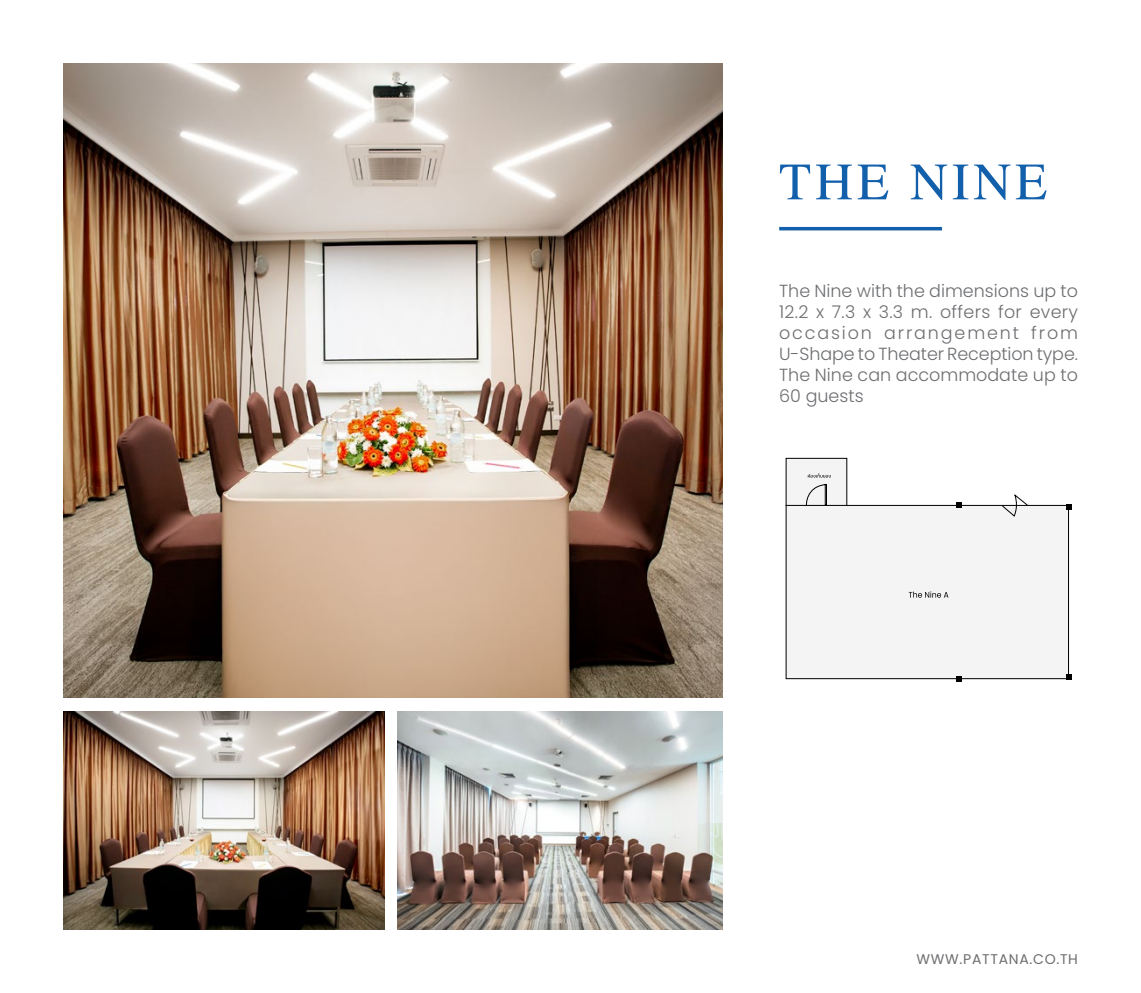
<style>
.page{position:relative;width:1141px;height:993px;background:#fff}
.page>*{position:absolute;margin:0;border:0;box-sizing:border-box;transform-origin:0 0}
.t1{font:52.5px "Times";letter-spacing:.075em;color:#125fab}
.t2{font:300 17.5px/21px "Poppins";color:#6d6e71;text-align:justify}
.t3{font:14px "Poppins";letter-spacing:.05em;color:#6d6e71}
</style>
<div class="page">
<img style="left:63px;top:711px;width:321px;height:218px">
<img style="left:397px;top:711px;width:325px;height:218px">
<hr style="left:779px;top:227px;width:163px;height:3px;background:#125fab">
<img style="left:63px;top:63px;width:659px;height:634px">
<div style="left:786px;top:505px;width:282px;height:173px;background:#f4f4f4"></div>
<div style="left:786px;top:505px;width:283px;height:173px;border:1px solid #000"></div>
<div style="left:786px;top:458px;width:61px;height:47px;background:#f4f4f4"></div>
<div style="left:786px;top:458px;width:61px;height:47px;border:1px solid #000"></div>
<svg style="left:909px;top:591px;width:39px;height:6px"></svg>
<svg style="left:808px;top:473px;width:23px;height:4px"></svg>
<svg style="left:1066px;top:504px;width:5px;height:5px"></svg>
<svg style="left:1066px;top:673px;width:5px;height:6px"></svg>
<svg style="left:956px;top:676px;width:5px;height:6px"></svg>
<svg style="left:956px;top:502px;width:5px;height:6px"></svg>
<svg style="left:1001px;top:494px;width:27px;height:23px"></svg>
<svg style="left:806px;top:484px;width:21px;height:21px"></svg>
<h1 class="t1" style="left:779px;top:132px;width:270px">THE NINE</h1>
<p class="t2" style="left:779px;top:280px;width:300px">The Nine with the dimensions up to 12.2 x 7.3 x 3.3 m. offers for every occasion arrangement from U-Shape to Theater Reception type.<br>The Nine can accommodate up to 60 guests</p>
<p class="t3" style="left:916px;top:950px;width:163px">WWW.PATTANA.CO.TH</p>
</div>
